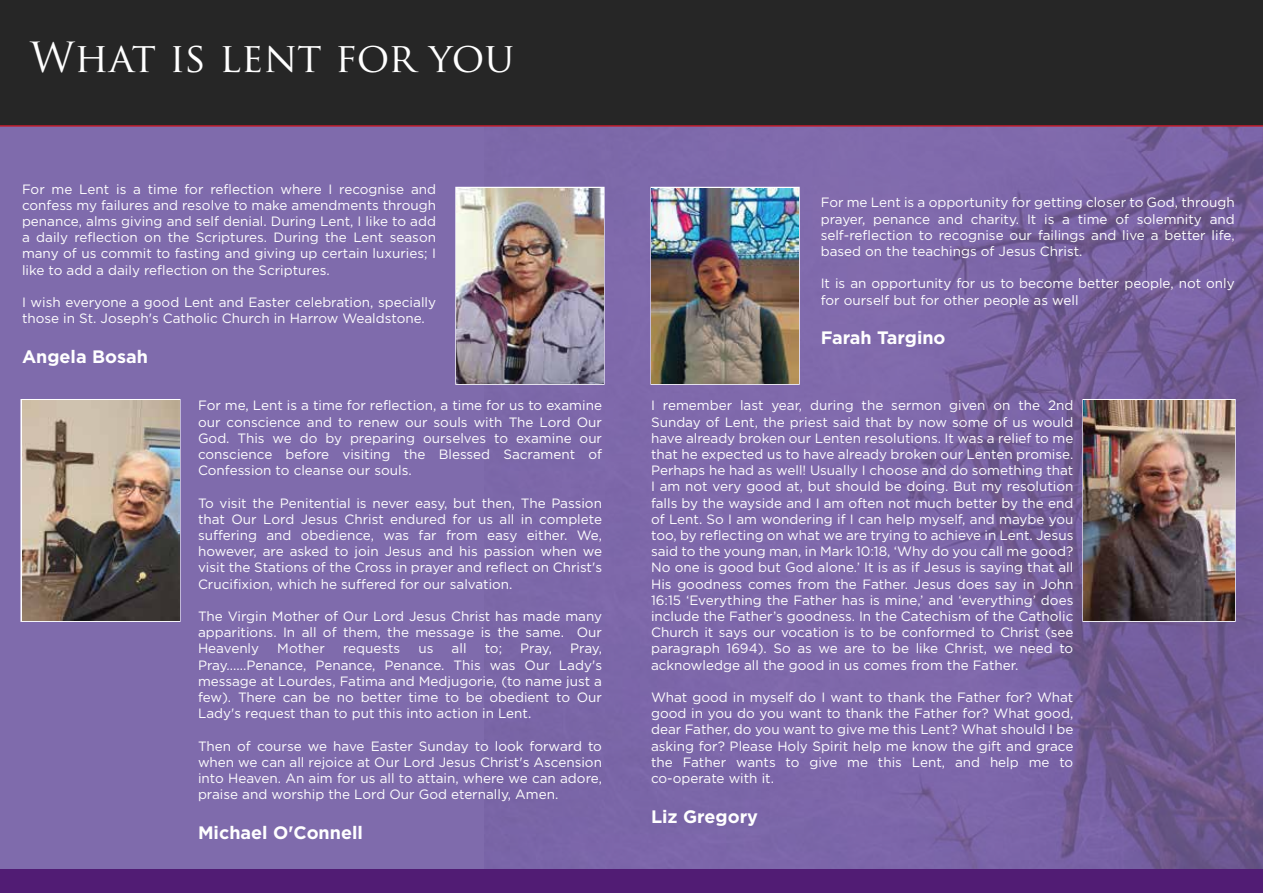
<style>
.page{position:relative;width:1263px;height:893px;background:#fff}
.page>*{position:absolute;margin:0;border:0;box-sizing:border-box;transform-origin:0 0}
.t1{font:40.5px "Trajan Pro";color:#fff}
.t2{font:700 18px "Gotham";color:#fff}
.t3{font:13.5px/16.2px "Gotham";color:#fff;text-align:justify}
</style>
<div class="page">
<div style="left:0;top:126px;width:1263px;height:750px;background:#7f6bac"></div>
<img style="left:485px;top:127px;width:778px;height:743px">
<svg style="left:20px;top:399px;width:160px;height:223px"></svg>
<svg style="left:455px;top:187px;width:149px;height:198px"></svg>
<svg style="left:650px;top:187px;width:150px;height:198px"></svg>
<svg style="left:1082px;top:399px;width:154px;height:223px"></svg>
<div style="left:0;top:870px;width:1263px;height:23px;background:#511c74"></div>
<div style="left:0;top:0;width:1263px;height:127px;background:#262626"></div>
<img style="left:457px;top:188px;width:146px;height:195px">
<img style="left:22px;top:400px;width:157px;height:220px">
<img style="left:652px;top:188px;width:146px;height:195px">
<img style="left:1084px;top:400px;width:150px;height:220px">
<h1 class="t1" style="left:30px;top:32px;width:486px">What is lent for you</h1>
<p class="t3" style="left:22px;top:180px;width:416px">For me Lent is a time for reflection where I recognise and confess my failures and resolve to make amendments through penance, alms giving and self denial. During Lent, I like to add a daily reflection on the Scriptures. During the Lent season many of us commit to fasting and giving up certain luxuries; I like to add a daily reflection on the Scriptures.</p>
<p class="t3" style="left:22px;top:294px;width:416px">I wish everyone a good Lent and Easter celebration, specially those in St. Joseph's Catholic Church in Harrow Wealdstone.</p>
<h2 class="t2" style="left:22px;top:345px;width:127px">Angela Bosah</h2>
<p class="t3" style="left:198px;top:397px;width:406px">For me, Lent is a time for reflection, a time for us to examine our conscience and to renew our souls with The Lord Our God. This we do by preparing ourselves to examine our conscience before visiting the Blessed Sacrament of Confession to cleanse our souls.</p>
<p class="t3" style="left:198px;top:494px;width:406px">To visit the Penitential is never easy, but then, The Passion that Our Lord Jesus Christ endured for us all in complete suffering and obedience, was far from easy either. We, however, are asked to join Jesus and his passion when we visit the Stations of the Cross in prayer and reflect on Christ's Crucifixion, which he suffered for our salvation.</p>
<p class="t3" style="left:198px;top:608px;width:406px">The Virgin Mother of Our Lord Jesus Christ has made many apparitions. In all of them, the message is the same. Our Heavenly</p>
<p class="t3" style="left:277px;top:640px;width:49px">Mother</p>
<p class="t3" style="left:343px;top:640px;width:59px">requests</p>
<p class="t3" style="left:418px;top:640px;width:17px">us</p>
<p class="t3" style="left:452px;top:640px;width:16px">all</p>
<p class="t3" style="left:485px;top:640px;width:19px">to;</p>
<p class="t3" style="left:520px;top:640px;width:33px">Pray,</p>
<p class="t3" style="left:198px;top:640px;width:406px;text-indent:372px">Pray, Pray......Penance, Penance, Penance. This was Our Lady's message at Lourdes, Fatima and Medjugorie, (to name just a few). There can be no better time to be obedient to Our Lady's request than to put this into action in Lent.</p>
<p class="t3" style="left:198px;top:737px;width:405px">Then of course we have Easter Sunday to look forward to when we can all rejoice at Our Lord Jesus Christ's Ascension into Heaven. An aim for us all to attain, where we can adore, praise and worship the Lord Our God eternally, Amen.</p>
<h2 class="t2" style="left:198px;top:820px;width:166px">Michael O'Connell</h2>
<p class="t3" style="left:821px;top:194px;width:416px">For me Lent is a opportunity for getting closer to God, through prayer, penance and charity. It is a time of solemnity and self-reflection to recognise our failings and live a better life, based on the teachings of Jesus Christ.</p>
<p class="t3" style="left:821px;top:275px;width:416px">It is an opportunity for us to become better people, not only for ourself but for other people as well</p>
<h2 class="t2" style="left:821px;top:326px;width:126px">Farah Targino</h2>
<p class="t3" style="left:651px;top:397px;width:424px">I remember last year, during the sermon given on the 2nd Sunday of Lent, the priest said that by now some of us would have already broken our Lenten resolutions. It was a relief to me that he expected us to have already broken our Lenten promise.<br>Perhaps he had as well! Usually I choose and do something that I am not very good at, but should be doing. But my resolution falls by the wayside and I am often not much better by the end of Lent. So I am wondering if I can help myself, and maybe you too, by reflecting on what we are trying to achieve in Lent. Jesus said to the young man, in Mark 10:18, ‘Why do you call me good?<br>No one is good but God alone.’ It is as if Jesus is saying that all His goodness comes from the Father. Jesus does say in John 16:15 ‘Everything the Father has is mine,’ and ‘everything’ does include the Father’s goodness. In the Catechism of the Catholic Church it says our vocation is to be conformed to Christ (see paragraph 1694). So as we are to be like Christ, we need to acknowledge all the good in us comes from the Father.</p>
<p class="t3" style="left:651px;top:689px;width:424px">What good in myself do I want to thank the Father for? What good in you do you want to thank the Father for? What good, dear Father, do you want to give me this Lent? What should I be asking for? Please Holy Spirit help me know the gift and grace the Father wants to give me this Lent, and help me to co-operate with it.</p>
<h2 class="t2" style="left:651px;top:804px;width:108px">Liz Gregory</h2>
</div>
